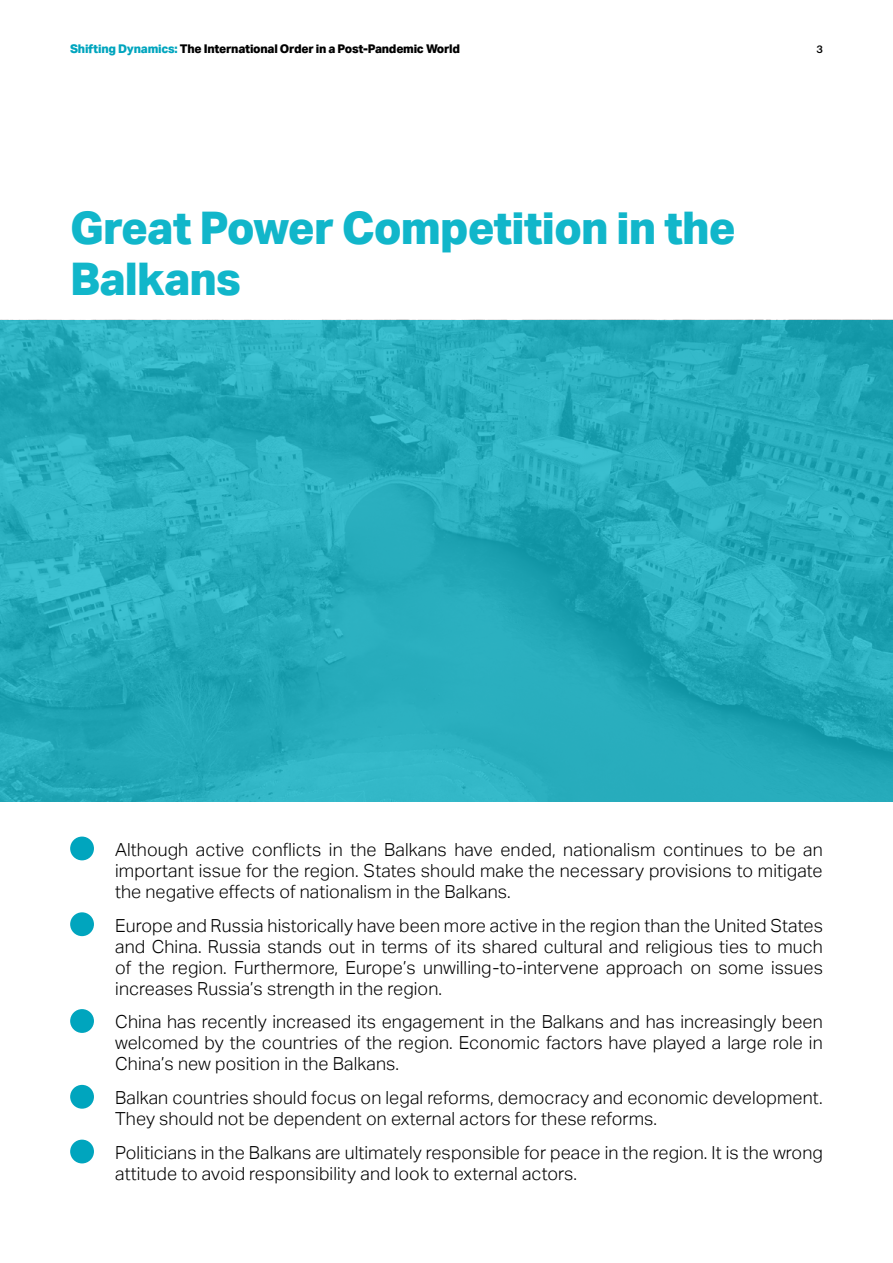
<style>
.page{position:relative;width:893px;height:1263px;background:#fff}
.page>*{position:absolute;margin:0;border:0;box-sizing:border-box;transform-origin:0 0}
.t1{font:800 45px/51px "Aktiv Grotesk";letter-spacing:-.02em;color:#11b6ca}
.t2{font:300 18px/21px "Aktiv Grotesk";letter-spacing:.005em;color:#000;text-align:justify}
.t3{font:800 12px "Aktiv Grotesk";letter-spacing:-.02em;color:#000}
.t4{font:500 10.5px "Produkt";color:#000}
.s1{color:#00a5be}
</style>
<div class="page">
<div style="left:70px;top:836px;width:24px;height:24px;background:#00a5be;border-radius:50%"></div>
<div style="left:70px;top:912px;width:24px;height:24px;background:#00a5be;border-radius:50%"></div>
<div style="left:70px;top:1009px;width:24px;height:24px;background:#00a5be;border-radius:50%"></div>
<div style="left:70px;top:1085px;width:24px;height:24px;background:#00a5be;border-radius:50%"></div>
<div style="left:70px;top:1139px;width:24px;height:24px;background:#00a5be;border-radius:50%"></div>
<img style="left:0;top:320px;width:893px;height:481px">
<p class="t3" style="left:70px;top:41px;width:391px"><span class="s1">Shifting Dynamics:</span> The International Order in a Post-Pandemic World</p>
<p class="t4" style="left:816px;top:42px;width:8px">3</p>
<h1 class="t1" style="left:70px;top:202px;width:667px">Great Power Competition in the<br>Balkans</h1>
<p class="t2" style="left:115px;top:839px;width:709px">Although active conflicts in the Balkans have ended, nationalism continues to be an important issue for the region. States should make the necessary provisions to mitigate the negative effects of nationalism in the Balkans.</p>
<p class="t2" style="left:115px;top:915px;width:709px">Europe and Russia historically have been more active in the region than the United States and China. Russia stands out in terms of its shared cultural and religious ties to much of the region. Furthermore, Europe’s unwilling-to-intervene approach on some issues increases Russia’s strength in the region.</p>
<p class="t2" style="left:115px;top:1012px;width:709px">China has recently increased its engagement in the Balkans and has increasingly been welcomed by the countries of the region. Economic factors have played a large role in China’s new position in the Balkans.</p>
<p class="t2" style="left:115px;top:1087px;width:709px">Balkan countries should focus on legal reforms, democracy and economic development.<br>They should not be dependent on external actors for these reforms.</p>
<p class="t2" style="left:115px;top:1142px;width:709px">Politicians in the Balkans are ultimately responsible for peace in the region. It is the wrong attitude to avoid responsibility and look to external actors.</p>
</div>
